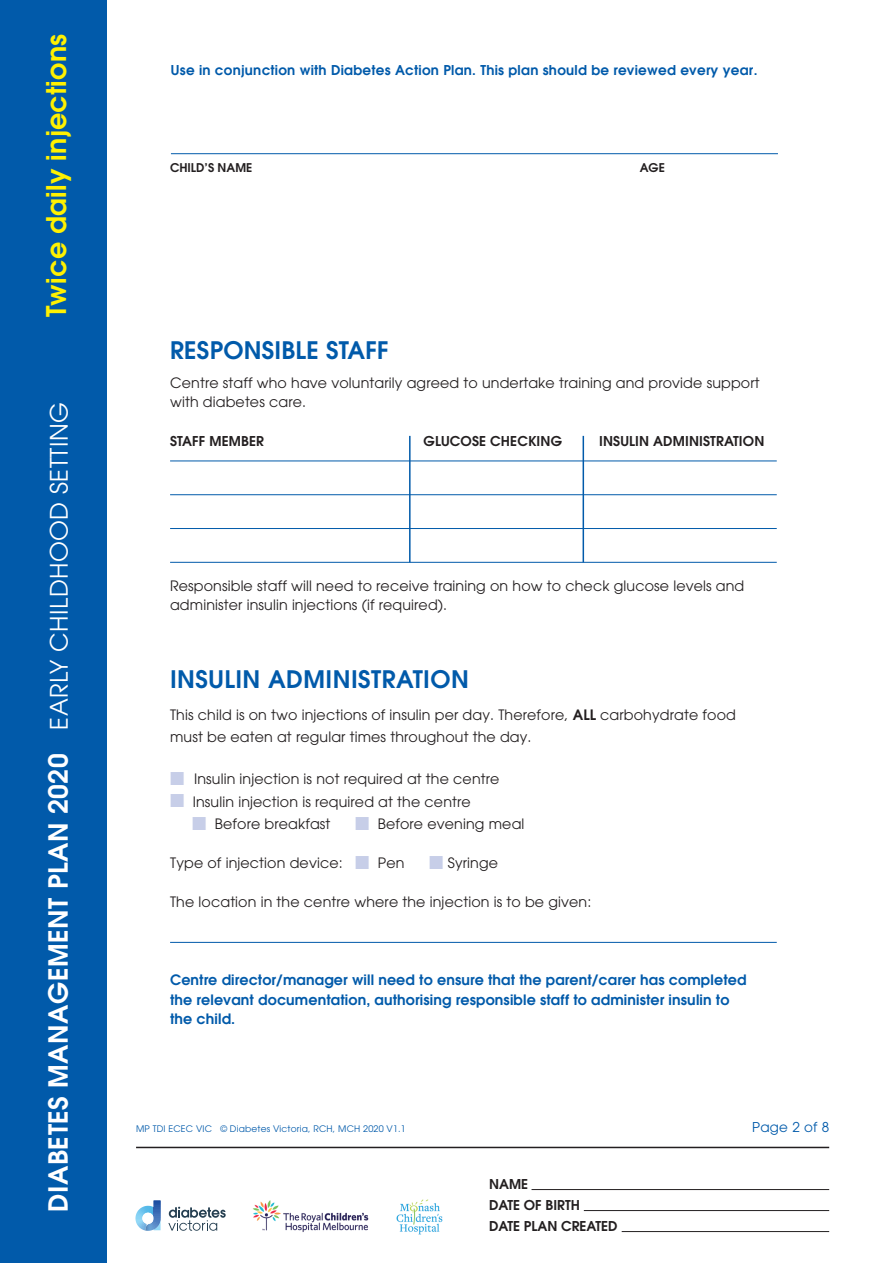
<style>
.page{position:relative;width:893px;height:1263px;background:#fff}
.page>*{position:absolute;margin:0;border:0;box-sizing:border-box;transform-origin:0 0}
.t1{font:600 27px "Avant Garde";letter-spacing:.01em;color:#fff101}
.t2{font:600 26.25px "Avant Garde";letter-spacing:.02em;color:#fff}
.t3{font:600 24px "Avant Garde";letter-spacing:.02em;color:#015aaa}
.t4{font:14.25px/19.5px "Avant Garde";letter-spacing:.01em;color:#231f20}
.t5{font:600 14.25px/19.5px "Avant Garde";letter-spacing:.01em;color:#015aaa}
.t6{font:600 13.5px/21px "Avant Garde";letter-spacing:.01em;color:#231f20}
.t7{font:600 13.5px "Avant Garde";letter-spacing:.02em;color:#015aaa}
.t8{font:13.5px "Avant Garde";color:#015aaa}
.t9{font:600 12px "Avant Garde";color:#231f20}
.t10{font:9px "Avant Garde";letter-spacing:.02em;color:#015aaa}
.s1{font-weight:400;font-size:24px}
.s2{font-weight:600}
.s3{color:#c7cee8}
</style>
<div class="page">
<div style="left:0;top:0;width:106px;height:1263px;background:#015aaa"></div>
<svg style="left:168px;top:1207px;width:58px;height:24px"></svg>
<img style="left:145px;top:1230px;width:16px;height:1px">
<svg style="left:135px;top:1200px;width:26px;height:30px"></svg>
<img style="left:397px;top:1199px;width:46px;height:35px">
<img style="left:253px;top:1200px;width:116px;height:32px">
<hr style="left:136px;top:1147px;width:693px;height:1px;background:#231f20">
<hr style="left:531px;top:1189px;width:298px;height:1px;background:#231f20">
<hr style="left:584px;top:1210px;width:245px;height:1px;background:#231f20">
<hr style="left:622px;top:1231px;width:207px;height:1px;background:#231f20">
<hr style="left:170px;top:460px;width:607px;height:1px;background:#015aaa">
<hr style="left:170px;top:494px;width:607px;height:1px;background:#015aaa">
<hr style="left:170px;top:528px;width:607px;height:1px;background:#015aaa">
<hr style="left:170px;top:562px;width:607px;height:1px;background:#015aaa">
<hr style="left:170px;top:942px;width:607px;height:1px;background:#015aaa">
<hr style="left:409px;top:436px;width:2px;height:126px;background:#015aaa">
<hr style="left:583px;top:436px;width:1px;height:126px;background:#015aaa">
<hr style="left:171px;top:153px;width:607px;height:1px;background:#015aaa">
<h1 class="t1" style="left:39px;top:317px;width:284px;rotate:-90deg">Twice daily injections</h1>
<h2 class="t2" style="left:41px;top:1212px;width:812px;rotate:-90deg">DIABETES management PLAN 2020 <span class="s1">early childhood SETTING</span></h2>
<p class="t7" style="left:171px;top:61px;width:588px">Use in conjunction with Diabetes Action Plan. This plan should be reviewed every year.</p>
<p class="t9" style="left:170px;top:160px;width:84px">child’S NAME</p>
<p class="t9" style="left:640px;top:160px;width:27px">AGE</p>
<h3 class="t3" style="left:170px;top:335px;width:207px">RESPONSIBLE STAFF</h3>
<p class="t4" style="left:170px;top:373px;width:591px">Centre staff who have voluntarily agreed to undertake training and provide support with diabetes care.</p>
<p class="t6" style="left:170px;top:431px;width:95px">Staff member</p>
<p class="t6" style="left:424px;top:431px;width:140px">Glucose checking</p>
<p class="t6" style="left:599px;top:431px;width:167px">Insuli n administration</p>
<p class="t4" style="left:170px;top:575px;width:576px">Responsible staff will need to receive training on how to check glucose levels and administer insulin injections (if required).</p>
<h3 class="t3" style="left:170px;top:663px;width:280px">INSULIN ADMINISTRATION</h3>
<p class="t4" style="left:170px;top:703px;width:567px;line-height:22.5px">This child is on two injections of insulin per day. Therefore, <span class="s2">ALL</span> carbohydrate food must be eaten at regular times throughout the day.</p>
<p class="t4" style="left:170px;top:769px;width:331px"><span class="s3">■</span> Insulin injection is not required at the centre</p>
<p class="t4" style="left:170px;top:791px;width:302px"><span class="s3">■</span> Insulin injection is required at the centre</p>
<p class="t4" style="left:192px;top:814px;width:140px"><span class="s3">■</span> Before breakfast</p>
<p class="t4" style="left:355px;top:814px;width:171px"><span class="s3">■</span> Before evening meal</p>
<p class="t4" style="left:170px;top:853px;width:236px">Type of injection device: <span class="s3">■</span> Pen</p>
<p class="t4" style="left:429px;top:853px;width:70px"><span class="s3">■</span> Syringe</p>
<p class="t4" style="left:170px;top:892px;width:423px">The location in the centre where the injection is to be given:</p>
<p class="t5" style="left:170px;top:970px;width:578px">Centre director/manager will need to ensure that the parent/carer has completed the relevant documentation, authorising responsible staff to administer insulin to the child.</p>
<p class="t10" style="left:136px;top:1123px;width:40px">MP TDI ECEC</p>
<p class="t10" style="left:196px;top:1123px;width:12px">VIC</p>
<p class="t10" style="left:220px;top:1123px;width:101px">© Diabetes Victoria, RCH</p>
<p class="t10" style="left:333px;top:1123px;width:74px">, MCH 2020 V1.1</p>
<p class="t8" style="left:752px;top:1119px;width:79px">Page 2 of 8</p>
<p class="t6" style="left:489px;top:1173px;width:39px">Name<br>Date</p>
<p class="t6" style="left:524px;top:1194px;width:58px">of Birth</p>
<p class="t6" style="left:489px;top:1215px;width:18px">Date</p>
<p class="t6" style="left:524px;top:1215px;width:64px">plan created</p>
</div>
